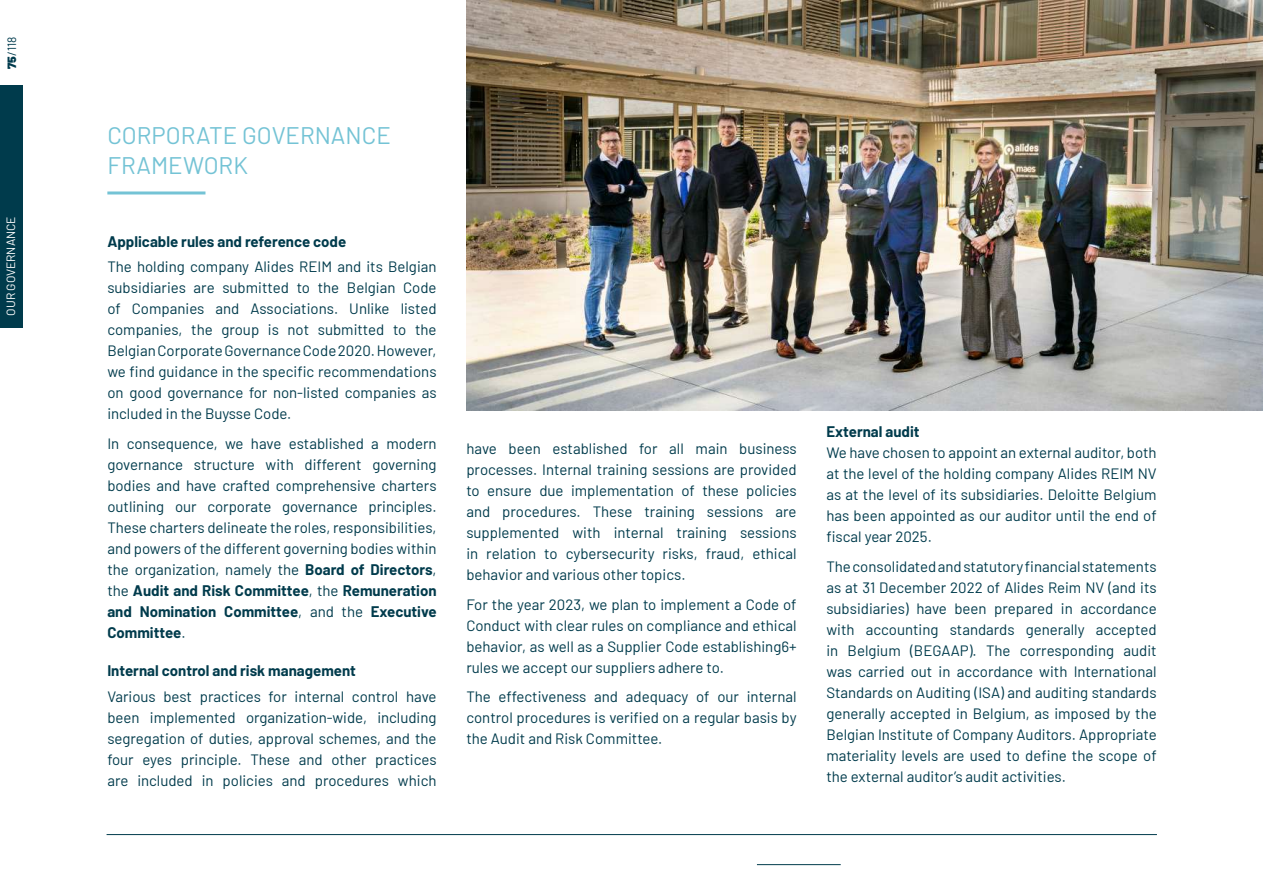
<style>
.page{position:relative;width:1263px;height:893px;background:#fff}
.page>*{position:absolute;margin:0;border:0;box-sizing:border-box;transform-origin:0 0}
.t1{font:24px/30px "Barlow";color:#74c3d5}
.t2{font:15px/21px "Barlow";color:#003b4c;text-align:justify}
.t3{font:700 15px "Barlow";color:#003b4c}
.t4{font:12px "Barlow";color:#fff}
.t5{font:12px "Barlow";color:#003b4d}
.s1{font-weight:900}
.s2{font-weight:700}
</style>
<div class="page">
<div style="left:0;top:85px;width:22px;height:242px;background:#003b4c"></div>
<hr style="left:757px;top:864px;width:84px;height:1px;background:#003b4c">
<hr style="left:107px;top:834px;width:1050px;height:1px;background:#003b4c">
<hr style="left:107px;top:191px;width:98px;height:3px;background:#74c3d5">
<img style="left:466px;top:0;width:797px;height:410px">
<p class="t5" style="left:3px;top:69px;width:34px;rotate:-90deg"><span class="s1">75</span>/118</p>
<p class="t4" style="left:2px;top:316px;width:101px;rotate:-90deg">OUR GOVERNANCE</p>
<h1 class="t1" style="left:107px;top:119px;width:285px">CORPORATE GOVERNANCE<br>FRAMEWORK</h1>
<p class="t3" style="left:107px;top:230px;width:240px">Applicable rules and reference code</p>
<p class="t2" style="left:107px;top:255px;width:331px">The holding company Alides REIM and its Belgian subsidiaries are submitted to the Belgian Code of Companies and Associations. Unlike listed companies, the group is not submitted to the Belgian Corporate Governance Code 2020. However, we find guidance in the specific recommendations on good governance for non-listed companies as included in the Buysse Code.</p>
<p class="t2" style="left:107px;top:432px;width:331px">In consequence, we have established a modern governance structure with different governing bodies and have crafted comprehensive charters outlining our corporate governance principles.<br>These charters delineate the roles, responsibilities, and powers of the different governing bodies within the organization, namely the <span class="s2">Board of Directors</span>, the <span class="s2">Audit and Risk Committee</span>, the <span class="s2">Remuneration and Nomination Committee</span>, and the <span class="s2">Executive Committee</span>.</p>
<p class="t3" style="left:107px;top:660px;width:250px">Internal control and risk management</p>
<p class="t2" style="left:107px;top:684px;width:331px">Various best practices for internal control have been implemented organization-wide, including segregation of duties, approval schemes, and the four eyes principle. These and other practices are included in policies and procedures which</p>
<p class="t2" style="left:466px;top:437px;width:332px">have been established for all main business processes. Internal training sessions are provided to ensure due implementation of these policies and procedures. These training sessions are supplemented with internal training sessions in relation to cybersecurity risks, fraud, ethical behavior and various other topics.</p>
<p class="t2" style="left:466px;top:593px;width:332px">For the year 2023, we plan to implement a Code of Conduct with clear rules on compliance and ethical behavior, as well as a Supplier Code establishing6+ rules we accept our suppliers adhere to.</p>
<p class="t2" style="left:466px;top:685px;width:332px">The effectiveness and adequacy of our internal control procedures is verified on a regular basis by the Audit and Risk Committee.</p>
<p class="t3" style="left:826px;top:421px;width:95px">External audit</p>
<p class="t2" style="left:826px;top:441px;width:332px">We have chosen to appoint an external auditor, both at the level of the holding company Alides REIM NV as at the level of its subsidiaries. Deloitte Belgium has been appointed as our auditor until the end of fiscal year 2025.</p>
<p class="t2" style="left:826px;top:555px;width:332px">The consolidated and statutory financial statements as at 31 December 2022 of Alides Reim NV (and its subsidiaries) have been prepared in accordance with accounting standards generally accepted in Belgium (BEGAAP). The corresponding audit was carried out in accordance with International Standards on Auditing (ISA) and auditing standards generally accepted in Belgium, as imposed by the Belgian Institute of Company Auditors. Appropriate materiality levels are used to define the scope of the external auditor’s audit activities.</p>
</div>
